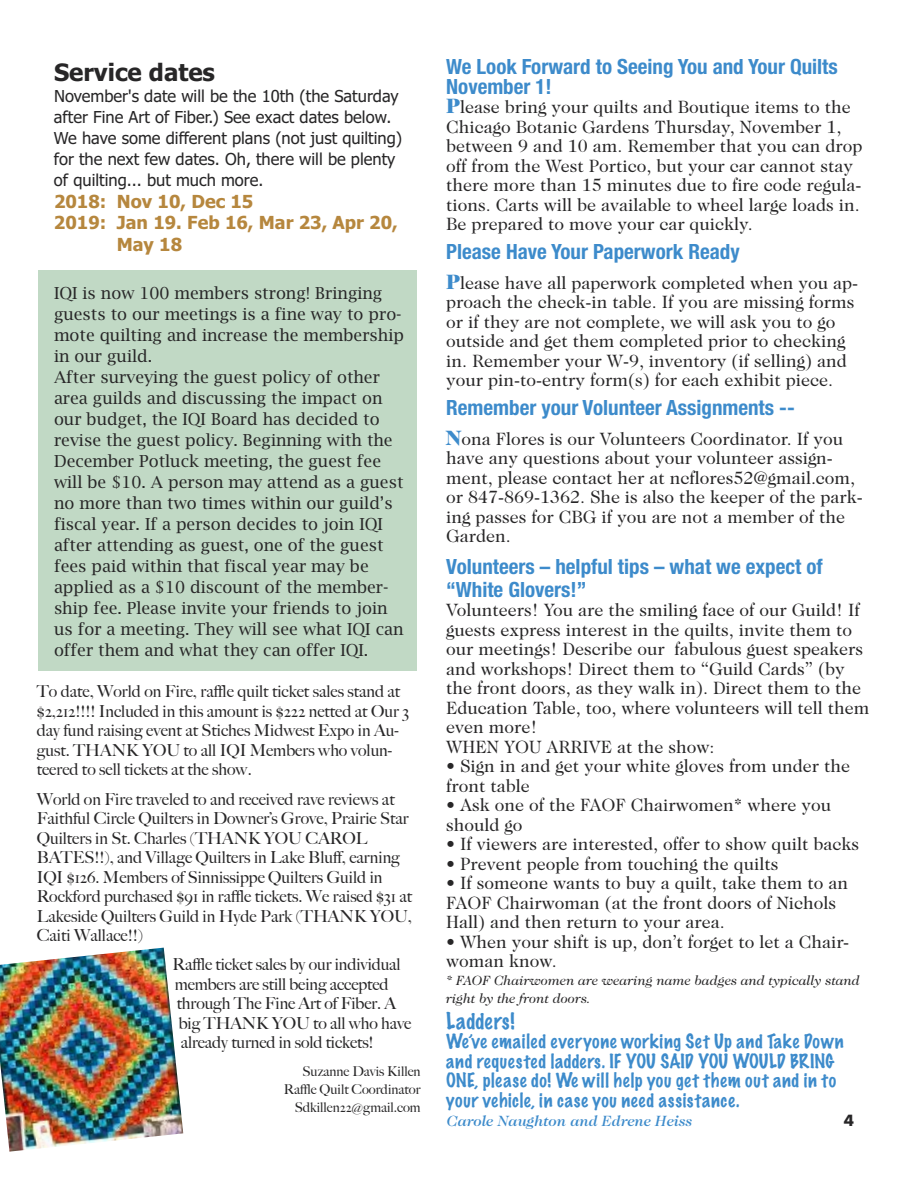
<style>
.page{position:relative;width:918px;height:1188px;background:#fff}
.page>*{position:absolute;margin:0;border:0;box-sizing:border-box;transform-origin:0 0}
.t1{font:700 24px "Tahoma";color:#272627}
.t2{font:700 condensed 21px/19.5px "Helvetica Neue";color:#3d8bcb}
.t3{font:100 21px "Marker Felt";letter-spacing:.015em;color:#3d8bcb}
.t4{font:18px/19.5px "Caslon Two Twenty Four";color:#272627}
.t5{font:100 18px/19.5px "Marker Felt";letter-spacing:.035em;color:#3d8bcb}
.t6{font:700 18px "Tahoma";color:#b6873e}
.t7{font:500 16.5px/19.5px "Big Caslon";color:#272627}
.t8{font:16.5px/21px "Lucida Bright";color:#272627}
.t9{font:16.5px/21px "Tahoma";color:#272627}
.t10{font:italic 500 15px "Caslon Two Twenty Four";color:#3d8bcb}
.t11{font:700 15px "Futura";color:#272627}
.t12{font:italic 13.5px/18px "Caslon Two Twenty Four";color:#272627}
.t13{font:500 13.5px/18px "Big Caslon";color:#272627;text-align:right}
.s1{font-weight:900;font-size:21px;color:#3d8bcb}
</style>
<div class="page">
<div style="left:38px;top:271px;width:379px;height:400px;background:#c1d9c5"></div>
<img style="left:0;top:948px;width:183px;height:204px">
<h1 class="t1" style="left:54px;top:59px;width:162px">Service dates</h1>
<p class="t9" style="left:54px;top:86px;width:350px">November's date will be the 10th (the Saturday after Fine Art of Fiber.) See exact dates below.<br>We have some different plans (not just quilting) for the next few dates. Oh, there will be plenty of quilting... but much more.</p>
<p class="t6" style="left:54px;top:191px;width:201px">2018: Nov 10, Dec 15</p>
<p class="t6" style="left:54px;top:212px;width:345px">2019: Jan 19. Feb 16, Mar 23, Apr 20,</p>
<p class="t6" style="left:117px;top:234px;width:67px">May 18</p>
<p class="t8" style="left:54px;top:283px;width:352px">IQI is now 100 members strong! Bringing guests to our meetings is a fine way to pro&shy;mote quilting and increase the membership in our guild.<br>After surveying the guest policy of other area guilds and discussing the impact on our budget, the IQI Board has decided to revise the guest policy. Beginning with the December Potluck meeting, the guest fee will be $10. A person may attend as a guest no more than two times within our guild’s fiscal year. If a person decides to join IQI after attending as guest, one of the guest fees paid within that fiscal year may be applied as a $10 discount of the member&shy;ship fee. Please invite your friends to join us for a meeting. They will see what IQI can offer them and what they can offer IQI.</p>
<p class="t7" style="left:37px;top:682px;width:374px">To date, World on Fire, raffle quilt ticket sales stand at $2,212!!!! Included in this amount is $222 netted at Our 3 day fund raising event at Stiches Midwest Expo in Au&shy;gust. THANK YOU to all IQI Members who volun&shy;teered to sell tickets at the show.</p>
<p class="t7" style="left:37px;top:789px;width:377px">World on Fire traveled to and received rave reviews at Faithful Circle Quilters in Downer’s Grove, Prairie Star Quilters in St. Charles (THANK YOU CAROL BATES!!), and Village Quilters in Lake Bluff, earning IQI $126. Members of Sinnissippe Quilters Guild in Rockford purchased $91 in raffle tickets. We raised $31 at Lakeside Quilters Guild in Hyde Park (THANK YOU, Caiti Wallace!!)</p>
<p class="t7" style="left:173px;top:955px;width:230px">Raffle ticket sales by our individual</p>
<p class="t7" style="left:175px;top:975px;width:215px">members are still being accepted</p>
<p class="t7" style="left:177px;top:994px;width:221px">through The Fine Art of Fiber. A</p>
<p class="t7" style="left:179px;top:1014px;width:234px">big THANK YOU to all who have</p>
<p class="t7" style="left:181px;top:1033px;width:194px">already turned in sold tickets!</p>
<p class="t13" style="left:284px;top:1063px;width:138px">Suzanne Davis Killen<br>Raffle Quilt Coordinator<br>Sdkillen22@gmail.com</p>
<p class="t2" style="left:446px;top:57px;width:393px">We Look Forward to Seeing You and Your Quilts<br>November 1!</p>
<p class="t4" style="left:446px;top:99px;width:418px"><span class="s1">P</span>lease bring your quilts and Boutique items to the Chicago Botanic Gardens Thursday, November 1, between 9 and 10 am. Remember that you can drop off from the West Portico, but your car cannot stay there more than 15 minutes due to fire code regula&shy;tions. Carts will be available to wheel large loads in.<br>Be prepared to move your car quickly.</p>
<p class="t2" style="left:446px;top:242px;width:295px">Please Have Your Paperwork Ready</p>
<p class="t4" style="left:446px;top:274px;width:414px"><span class="s1">P</span>lease have all paperwork completed when you ap&shy;proach the check-in table. If you are missing forms or if they are not complete, we will ask you to go outside and get them completed prior to checking in. Remember your W-9, inventory (if selling) and your pin-to-entry form(s) for each exhibit piece.</p>
<p class="t2" style="left:446px;top:398px;width:350px">Remember your Volunteer Assignments --</p>
<p class="t4" style="left:446px;top:430px;width:418px"><span class="s1">N</span>ona Flores is our Volunteers Coordinator. If you have any questions about your volunteer assign&shy;ment, please contact her at ncflores52@gmail.com, or 847-869-1362. She is also the keeper of the park&shy;ing passes for CBG if you are not a member of the Garden.</p>
<p class="t2" style="left:446px;top:555px;width:378px;line-height:22.5px">Volunteers – helpful tips – what we expect of “White Glovers!”</p>
<p class="t4" style="left:446px;top:602px;width:425px">Volunteers! You are the smiling face of our Guild! If guests express interest in the quilts, invite them to our meetings! Describe our fabulous guest speakers and workshops! Direct them to “Guild Cards” (by the front doors, as they walk in). Direct them to the Education Table, too, where volunteers will tell them even more!<br>WHEN YOU ARRIVE at the show:</p>
<p class="t4" style="left:446px;top:758px;width:406px">• Sign in and get your white gloves from under the front table</p>
<p class="t4" style="left:446px;top:797px;width:386px">• Ask one of the FAOF Chairwomen* where you should go</p>
<p class="t4" style="left:446px;top:836px;width:414px">• If viewers are interested, offer to show quilt backs</p>
<p class="t4" style="left:446px;top:855px;width:334px">• Prevent people from touching the quilts</p>
<p class="t4" style="left:446px;top:875px;width:404px">• If someone wants to buy a quilt, take them to an<br>FAOF Chairwoman (at the front doors of Nichols<br>Hall) and then return to your area.</p>
<p class="t4" style="left:446px;top:933px;width:404px">• When your shift is up, don’t forget to let a Chair&shy;woman know.</p>
<p class="t12" style="left:446px;top:973px;width:415px">* FAOF Chairwomen are wearing name badges and typically stand right by the front doors.</p>
<p class="t3" style="left:446px;top:1006px;width:70px">Ladders!</p>
<p class="t5" style="left:446px;top:1032px;width:399px">We’ve emailed everyone working Set Up and Take Down and requested ladders. IF YOU SAID YOU WOULD BRING ONE, please do! We will help you get them out and in to your vehicle, in case you need assistance.</p>
<p class="t10" style="left:446px;top:1115px;width:247px">Carole Naughton and Edrene Heiss</p>
<p class="t11" style="left:844px;top:1114px;width:12px">4</p>
</div>
